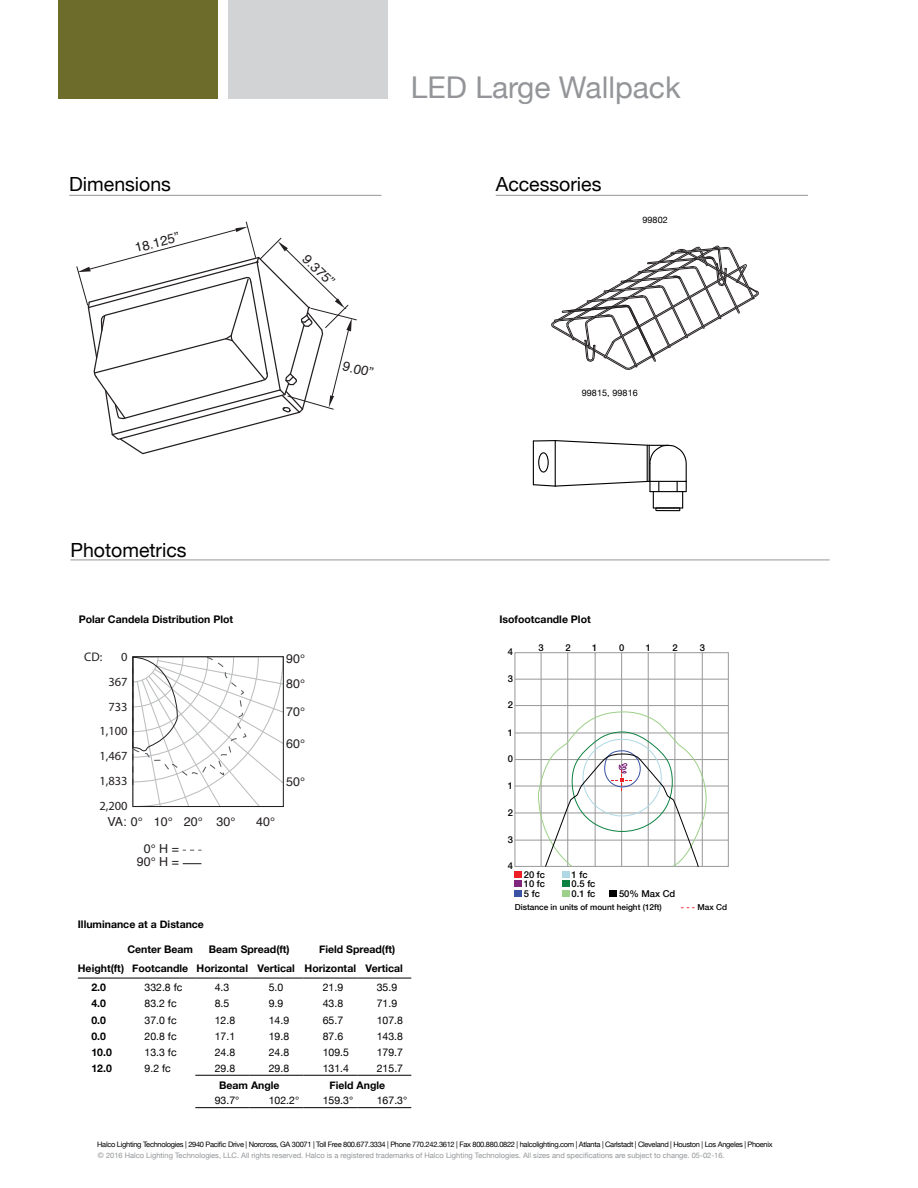
<style>
.page{position:relative;width:918px;height:1188px;background:#fff}
.page>*{position:absolute;margin:0;border:0;box-sizing:border-box;transform-origin:0 0}
.t1{font:30px "Helvetica Neue";color:#939598}
.t2{font:19.5px "Helvetica Neue";color:#000}
.t3{font:13.2px "Helvetica";color:#231f20}
.t4{font:12.45px/13.2px "Helvetica";color:#231f20;text-align:center}
.t5{font:12.45px/24.9px "Myriad Pro";color:#231f20;text-align:right}
.t6{font:700 10.5px "Helvetica Neue";color:#000}
.t7{font:10.5px "Helvetica Neue";color:#000}
.t8{font:500 9.45px/9.8px "Helvetica Neue";color:#000;text-align:justify}
.t9{font:9px "Helvetica Neue";letter-spacing:.01em;color:#000}
.t10{font:500 8.25px "Helvetica Neue";color:#000}
.t11{font:7.5px "Helvetica Neue";letter-spacing:-.04em;color:#000}
.t12{font:7.5px "Helvetica Neue";color:#939598}
.s1{color:#ed1f24}
</style>
<div class="page">
<div style="left:58px;top:0;width:159px;height:98px;background:#6d6c2b"></div>
<div style="left:228px;top:0;width:160px;height:98px;background:#d1d3d4"></div>
<hr style="left:69px;top:195px;width:313px;height:1px;background:#939598">
<svg style="left:76px;top:221px;width:281px;height:234px"></svg>
<hr style="left:195px;top:1075px;width:54px;height:1px;background:#000">
<hr style="left:249px;top:1075px;width:54px;height:1px;background:#000">
<hr style="left:303px;top:1075px;width:54px;height:1px;background:#000">
<hr style="left:357px;top:1075px;width:54px;height:1px;background:#000">
<hr style="left:78px;top:978px;width:47px;height:1px;background:#000">
<hr style="left:125px;top:978px;width:70px;height:1px;background:#000">
<hr style="left:195px;top:978px;width:54px;height:1px;background:#000">
<hr style="left:249px;top:978px;width:54px;height:1px;background:#000">
<hr style="left:303px;top:978px;width:54px;height:1px;background:#000">
<hr style="left:357px;top:978px;width:54px;height:1px;background:#000">
<hr style="left:195px;top:1107px;width:54px;height:1px;background:#000">
<hr style="left:249px;top:1107px;width:54px;height:1px;background:#000">
<hr style="left:303px;top:1107px;width:54px;height:1px;background:#000">
<hr style="left:357px;top:1107px;width:54px;height:1px;background:#000">
<hr style="left:496px;top:195px;width:312px;height:1px;background:#939598">
<svg style="left:532px;top:440px;width:155px;height:71px"></svg>
<svg style="left:551px;top:245px;width:208px;height:125px"></svg>
<div style="left:515px;top:652px;width:214px;height:215px;border:1px solid #999898"></div>
<hr style="left:567px;top:653px;width:1px;height:213px;background:#999898">
<hr style="left:541px;top:653px;width:1px;height:213px;background:#999898">
<hr style="left:595px;top:653px;width:1px;height:213px;background:#999898">
<hr style="left:621px;top:653px;width:1px;height:213px;background:#999898">
<hr style="left:648px;top:653px;width:1px;height:213px;background:#999898">
<hr style="left:675px;top:653px;width:1px;height:213px;background:#999898">
<hr style="left:702px;top:653px;width:1px;height:213px;background:#999898">
<hr style="left:515px;top:679px;width:213px;height:1px;background:#999898">
<hr style="left:515px;top:705px;width:213px;height:1px;background:#999898">
<hr style="left:515px;top:733px;width:213px;height:1px;background:#999898">
<hr style="left:515px;top:759px;width:213px;height:1px;background:#999898">
<hr style="left:515px;top:786px;width:213px;height:1px;background:#999898">
<hr style="left:515px;top:813px;width:213px;height:1px;background:#999898">
<hr style="left:515px;top:840px;width:213px;height:1px;background:#999898">
<div style="left:610px;top:890px;width:7px;height:7px;background:#000"></div>
<div style="left:562px;top:890px;width:7px;height:7px;background:#9dd088"></div>
<div style="left:562px;top:880px;width:7px;height:7px;background:#0e8241"></div>
<div style="left:562px;top:871px;width:7px;height:7px;background:#aed8e4"></div>
<div style="left:515px;top:890px;width:7px;height:7px;background:#3952a4"></div>
<div style="left:515px;top:880px;width:7px;height:7px;background:#7e277c"></div>
<div style="left:515px;top:871px;width:7px;height:7px;background:#ed1e24"></div>
<svg style="left:538px;top:710px;width:168px;height:157px"></svg>
<svg style="left:183px;top:863px;width:18px;height:1px"></svg>
<svg style="left:133px;top:658px;width:149px;height:150px"></svg>
<div style="left:132px;top:656px;width:152px;height:151px;border:1px solid #231f20"></div>
<hr style="left:70px;top:560px;width:760px;height:1px;background:#939598">
<h2 class="t2" style="left:69px;top:170px;width:103px">Dimensions</h2>
<p class="t3" style="left:132px;top:238px;width:47px;rotate:-15deg">18.125”</p>
<h2 class="t2" style="left:70px;top:536px;width:118px">Photometrics</h2>
<p class="t3" style="left:312px;top:249px;width:40px;rotate:44deg">9.375”</p>
<p class="t3" style="left:345px;top:356px;width:32px;rotate:13deg">9.00”</p>
<h1 class="t1" style="left:411px;top:66px;width:271px">LED Large Wallpack</h1>
<h2 class="t2" style="left:496px;top:170px;width:107px">Accessories</h2>
<p class="t9" style="left:642px;top:213px;width:27px">99802</p>
<p class="t9" style="left:582px;top:387px;width:58px">99815, 99816</p>
<p class="t6" style="left:79px;top:611px;width:156px">Polar Candela Distribution Plot</p>
<p class="t6" style="left:499px;top:611px;width:93px">Isofootcandle Plot</p>
<p class="t5" style="left:84px;top:644px;width:20px">CD:</p>
<p class="t5" style="left:99px;top:644px;width:30px">0<br>367<br>733<br>1,100<br>1,467<br>1,833<br>2,200</p>
<p class="t8" style="left:539px;top:642px;width:7px">3</p>
<p class="t8" style="left:566px;top:642px;width:7px">2</p>
<p class="t8" style="left:592px;top:642px;width:7px">1</p>
<p class="t8" style="left:619px;top:642px;width:7px">0</p>
<p class="t8" style="left:646px;top:642px;width:7px">1</p>
<p class="t8" style="left:672px;top:642px;width:7px">2</p>
<p class="t8" style="left:700px;top:642px;width:7px">3</p>
<p class="t8" style="left:508px;top:646px;width:7px">4</p>
<p class="t4" style="left:286px;top:653px;width:20px">90°</p>
<p class="t8" style="left:508px;top:673px;width:7px">3</p>
<p class="t4" style="left:286px;top:678px;width:20px">80°</p>
<p class="t8" style="left:508px;top:699px;width:7px">2</p>
<p class="t8" style="left:508px;top:727px;width:7px">1</p>
<p class="t8" style="left:508px;top:754px;width:7px">0</p>
<p class="t8" style="left:508px;top:780px;width:7px">1</p>
<p class="t8" style="left:508px;top:807px;width:7px">2</p>
<p class="t8" style="left:508px;top:835px;width:7px">3</p>
<p class="t8" style="left:508px;top:860px;width:7px">4</p>
<p class="t4" style="left:286px;top:706px;width:20px">70°</p>
<p class="t4" style="left:286px;top:738px;width:20px">60°</p>
<p class="t4" style="left:286px;top:776px;width:20px">50°</p>
<p class="t4" style="left:108px;top:815px;width:129px">VA: 0° 10° 20° 30°</p>
<p class="t4" style="left:256px;top:815px;width:20px">40°</p>
<p class="t4" style="left:137px;top:843px;width:44px">0° H =<br>90° H =</p>
<p class="t6" style="left:78px;top:916px;width:128px">Illuminance at a Distance</p>
<p class="t6" style="left:127px;top:941px;width:67px">Center Beam</p>
<p class="t6" style="left:209px;top:941px;width:82px">Beam Spread(ft)</p>
<p class="t6" style="left:319px;top:941px;width:78px">Field Spread(ft)</p>
<p class="t6" style="left:78px;top:960px;width:327px">Height(ft) Footcandle Horizontal Vertical Horizontal Vertical</p>
<p class="t6" style="left:91px;top:979px;width:16px">2.0</p>
<p class="t7" style="left:145px;top:980px;width:39px">332.8 fc</p>
<p class="t7" style="left:215px;top:980px;width:16px">4.3</p>
<p class="t7" style="left:269px;top:980px;width:16px">5.0</p>
<p class="t7" style="left:323px;top:980px;width:22px">21.9</p>
<p class="t7" style="left:377px;top:980px;width:22px">35.9</p>
<p class="t6" style="left:91px;top:996px;width:16px">4.0</p>
<p class="t7" style="left:145px;top:996px;width:34px">83.2 fc</p>
<p class="t7" style="left:215px;top:996px;width:16px">8.5</p>
<p class="t7" style="left:269px;top:996px;width:16px">9.9</p>
<p class="t7" style="left:323px;top:996px;width:22px">43.8</p>
<p class="t7" style="left:377px;top:996px;width:22px">71.9</p>
<p class="t6" style="left:91px;top:1012px;width:16px">0.0</p>
<p class="t7" style="left:145px;top:1012px;width:34px">37.0 fc</p>
<p class="t7" style="left:215px;top:1012px;width:22px">12.8</p>
<p class="t7" style="left:269px;top:1012px;width:22px">14.9</p>
<p class="t7" style="left:323px;top:1012px;width:22px">65.7</p>
<p class="t7" style="left:377px;top:1012px;width:28px">107.8</p>
<p class="t6" style="left:91px;top:1028px;width:16px">0.0</p>
<p class="t7" style="left:145px;top:1028px;width:34px">20.8 fc</p>
<p class="t7" style="left:215px;top:1028px;width:22px">17.1</p>
<p class="t7" style="left:269px;top:1028px;width:22px">19.8</p>
<p class="t7" style="left:323px;top:1028px;width:22px">87.6</p>
<p class="t7" style="left:377px;top:1028px;width:28px">143.8</p>
<p class="t6" style="left:91px;top:1044px;width:22px">10.0</p>
<p class="t7" style="left:145px;top:1045px;width:34px">13.3 fc</p>
<p class="t7" style="left:215px;top:1045px;width:22px">24.8</p>
<p class="t7" style="left:269px;top:1045px;width:22px">24.8</p>
<p class="t7" style="left:323px;top:1045px;width:28px">109.5</p>
<p class="t7" style="left:377px;top:1045px;width:28px">179.7</p>
<p class="t6" style="left:91px;top:1060px;width:22px">12.0</p>
<p class="t7" style="left:145px;top:1061px;width:28px">9.2 fc</p>
<p class="t7" style="left:215px;top:1061px;width:22px">29.8</p>
<p class="t7" style="left:269px;top:1061px;width:22px">29.8</p>
<p class="t7" style="left:323px;top:1061px;width:28px">131.4</p>
<p class="t7" style="left:377px;top:1061px;width:28px">215.7</p>
<p class="t6" style="left:219px;top:1077px;width:62px">Beam Angle</p>
<p class="t6" style="left:330px;top:1077px;width:57px">Field Angle</p>
<p class="t7" style="left:215px;top:1093px;width:26px">93.7°</p>
<p class="t7" style="left:269px;top:1093px;width:32px">102.2°</p>
<p class="t7" style="left:323px;top:1093px;width:32px">159.3°</p>
<p class="t7" style="left:377px;top:1093px;width:32px">167.3°</p>
<p class="t8" style="left:524px;top:869px;width:23px">20 fc 10 fc 5 fc</p>
<p class="t8" style="left:572px;top:869px;width:25px;text-align:left">1 fc<br>0.5 fc<br>0.1 fc</p>
<p class="t8" style="left:619px;top:889px;width:58px">50% Max Cd</p>
<p class="t10" style="left:515px;top:900px;width:148px">Distance in units of mount height (12ft)</p>
<p class="t10" style="left:681px;top:900px;width:48px"><span class="s1">- - -</span> Max Cd</p>
<p class="t11" style="left:97px;top:1138px;width:677px">Halco Lighting Technologies | 2940 Pacific Drive | Norcross, GA 30071 | Toll Free 800.677.3334 | Phone 770.242.3612 | Fax 800.880.0822 | halcolighting.com | Atlanta | Carlstadt | Cleveland | Houston | Los Angeles | Phoenix</p>
<p class="t12" style="left:98px;top:1150px;width:628px">© 2016 Halco Lighting Technologies, LLC. All rights reserved. Halco is a registered trademarks of Halco Lighting Technologies. All sizes and specifications are subject to change. 05-02-16.</p>
</div>
